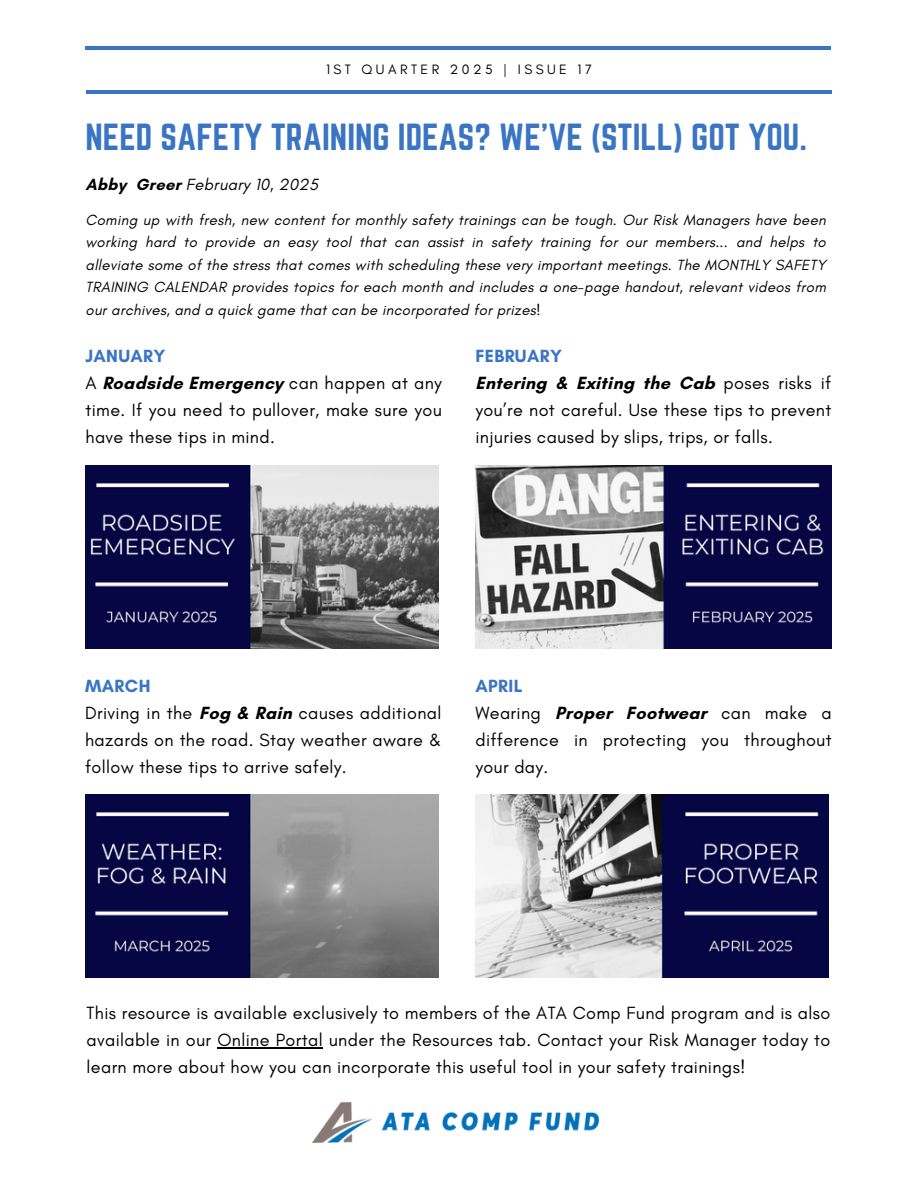
<style>
.page{position:relative;width:918px;height:1188px;background:#fff}
.page>*{position:absolute;margin:0;border:0;box-sizing:border-box;transform-origin:0 0}
.t1{font:33px "Norwester";color:#3a75c4}
.t2{font:18px/27px "Glacial Indifference";letter-spacing:.02em;color:#000}
.t3{font:italic 16.5px "Glacial Indifference";letter-spacing:.02em;color:#000}
.t4{font:italic 15px/22.5px "Glacial Indifference";letter-spacing:.02em;color:#000;text-align:justify}
.t5{font:13.8px "Glacial Indifference";letter-spacing:.25em;color:#000}
.s1{font-weight:700;font-style:normal}
.s2{font-weight:700;color:#3a75c4}
.s3{font-weight:700}
</style>
<div class="page">
<hr style="left:85px;top:46px;width:746px;height:4px;background:#3a75c4">
<hr style="left:86px;top:90px;width:746px;height:4px;background:#3a75c4">
<img style="left:85px;top:465px;width:353px;height:184px">
<img style="left:475px;top:465px;width:357px;height:184px">
<img style="left:85px;top:795px;width:353px;height:183px">
<img style="left:313px;top:1103px;width:286px;height:39px">
<img style="left:475px;top:795px;width:354px;height:183px">
<hr style="left:217px;top:1047px;width:106px;height:1px;background:#000">
<p class="t5" style="left:326px;top:61px;width:267px">1ST QUARTER 2025 | ISSUE 17</p>
<h2 class="t1" style="left:85px;top:117px;width:723px">NEED SAFETY TRAINING IDEAS? WE’VE (STILL) GOT YOU.</h2>
<p class="t3" style="left:85px;top:174px;width:234px"><span class="s1">Abby Greer</span> February 10, 2025</p>
<p class="t4" style="left:85px;top:208px;width:742px">Coming up with fresh, new content for monthly safety trainings can be tough. Our Risk Managers have been working hard to provide an easy tool that can assist in safety training for our members... and helps to alleviate some of the stress that comes with scheduling these very important meetings. The MONTHLY SAFETY TRAINING CALENDAR provides topics for each month and includes a one-page handout, relevant videos from our archives, and a quick game that can be incorporated for prizes!</p>
<h2 class="t2" style="left:475px;top:343px;width:357px"><span class="s2">FEBRUARY<br></span><span class="s3">Entering &amp; Exiting the Cab</span> poses risks if you’re not careful. Use these tips to prevent injuries caused by slips, trips, or falls.</h2>
<p class="t2" style="left:85px;top:343px;width:358px"><span class="s2">JANUARY<br></span>A <span class="s3">Roadside Emergency</span> can happen at any time. If you need to pullover, make sure you have these tips in mind.</p>
<h2 class="t2" style="left:85px;top:672px;width:358px"><span class="s2">MARCH<br></span>Driving in the <span class="s3">Fog &amp; Rain</span> causes additional hazards on the road. Stay weather aware &amp; follow these tips to arrive safely.</h2>
<h2 class="t2" style="left:475px;top:672px;width:358px"><span class="s2">APRIL<br></span>Wearing <span class="s3">Proper Footwear</span> can make a difference in protecting you throughout your day.</h2>
<p class="t2" style="left:87px;top:999px;width:745px;text-align:justify">This resource is available exclusively to members of the ATA Comp Fund program and is also available in our Online Portal under the Resources tab. Contact your Risk Manager today to learn more about how you can incorporate this useful tool in your safety trainings!</p>
</div>
